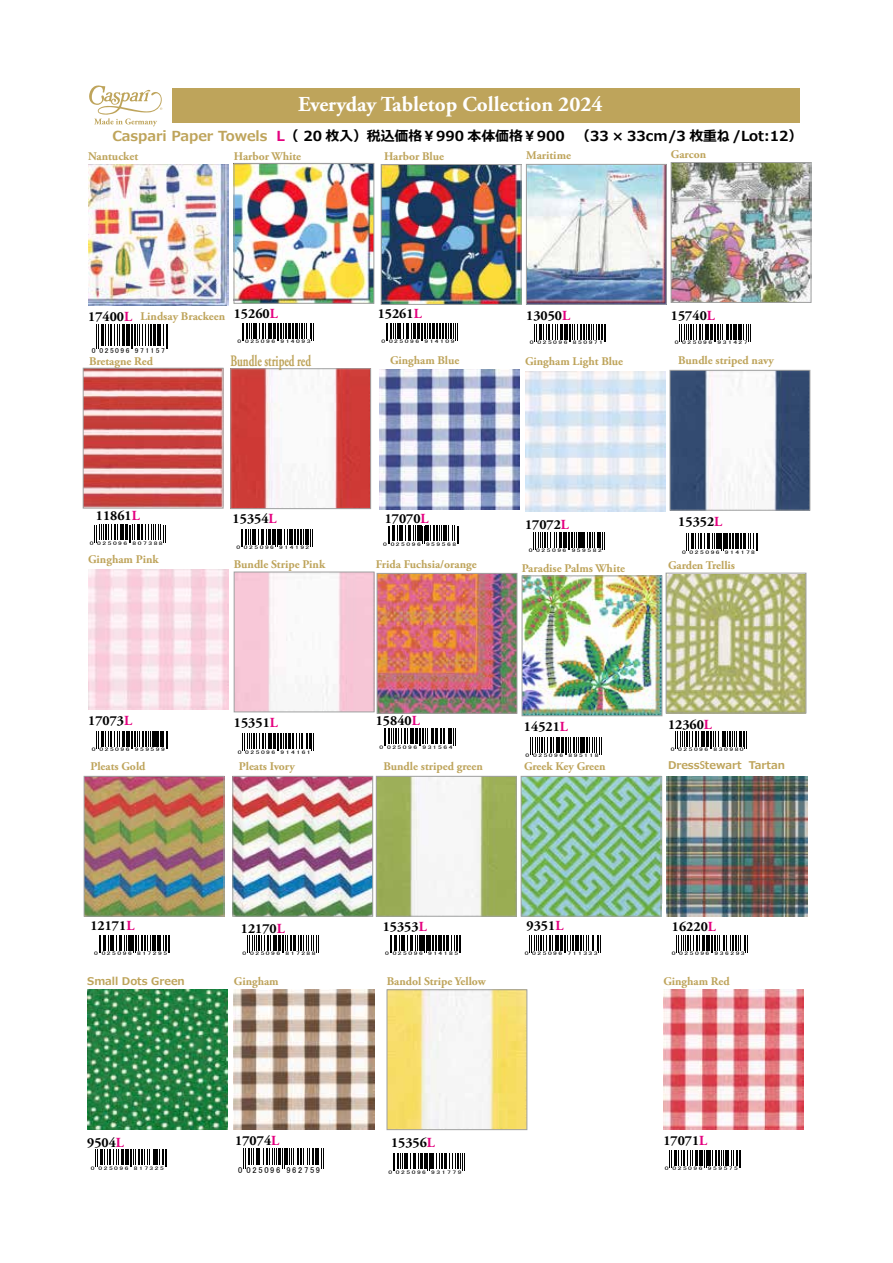
<style>
.page{position:relative;width:893px;height:1263px;background:#fff}
.page>*{position:absolute;margin:0;border:0;box-sizing:border-box;transform-origin:0 0}
.t1{font:700 21.3px "Adobe Garamond Pro";color:#fff}
.t2{font:700 15.9px "Adobe Garamond Pro";color:#bea45b;scale:.67 1}
.t3{font:700 13.8px "Adobe Garamond Pro";color:#000}
.t4{font:700 13.8px "Meiryo UI";color:#000}
.t5{font:700 11.7px "Adobe Garamond Pro";color:#bea45b}
.t6{font:700 10.65px "Meiryo UI";color:#bea45b}
.t7{font:8.4px "MS UI Gothic";letter-spacing:.2em;color:#000}
.t8{font:7.05px "MS UI Gothic";letter-spacing:.2em;color:#000;scale:1.06 1}
.t9{font:5.1px "MS UI Gothic";letter-spacing:.2em;color:#000;scale:1.49 1}
.s1{color:#bea45b}
.s2{color:#e4007f}
.s3{font-size:13.8px;color:#000}
.s4{font-size:13.8px;color:#e4007f}
</style>
<div class="page">
<svg style="left:89px;top:85px;width:73px;height:41px"></svg>
<div style="left:172px;top:88px;width:628px;height:34px;background:#bea45b"></div>
<img style="left:236px;top:165px;width:136px;height:137px">
<div style="left:234px;top:163px;width:140px;height:141px;border:1px solid #9fa0a0"></div>
<svg style="left:242px;top:323px;width:72px;height:18px"></svg>
<img style="left:383px;top:166px;width:136px;height:137px">
<div style="left:381px;top:164px;width:140px;height:141px;border:1px solid #9fa0a0"></div>
<svg style="left:386px;top:323px;width:72px;height:18px"></svg>
<img style="left:528px;top:166px;width:136px;height:136px">
<div style="left:526px;top:164px;width:140px;height:140px;border:1px solid #9fa0a0"></div>
<svg style="left:534px;top:324px;width:72px;height:18px"></svg>
<img style="left:673px;top:164px;width:136px;height:137px">
<div style="left:671px;top:162px;width:140px;height:141px;border:1px solid #9fa0a0"></div>
<svg style="left:679px;top:324px;width:72px;height:18px"></svg>
<img style="left:524px;top:578px;width:136px;height:136px">
<div style="left:522px;top:576px;width:140px;height:140px;border:1px solid #9fa0a0"></div>
<svg style="left:530px;top:737px;width:72px;height:18px"></svg>
<img style="left:663px;top:989px;width:141px;height:141px">
<img style="left:88px;top:570px;width:141px;height:140px">
<img style="left:236px;top:574px;width:136px;height:136px">
<div style="left:234px;top:572px;width:140px;height:140px;border:1px solid #9fa0a0"></div>
<svg style="left:242px;top:733px;width:72px;height:18px"></svg>
<svg style="left:669px;top:1150px;width:72px;height:18px"></svg>
<svg style="left:96px;top:731px;width:72px;height:18px"></svg>
<img style="left:233px;top:370px;width:136px;height:137px">
<div style="left:231px;top:368px;width:140px;height:141px;border:1px solid #9fa0a0"></div>
<svg style="left:241px;top:529px;width:72px;height:18px"></svg>
<img style="left:662px;top:776px;width:1px;height:128px">
<hr style="left:661px;top:776px;width:1px;height:128px;background:#9fa0a0">
<img style="left:523px;top:778px;width:136px;height:136px">
<div style="left:521px;top:776px;width:140px;height:140px;border:1px solid #9fa0a0"></div>
<svg style="left:529px;top:935px;width:72px;height:18px"></svg>
<img style="left:667px;top:776px;width:140px;height:140px">
<svg style="left:676px;top:935px;width:72px;height:18px"></svg>
<img style="left:87px;top:989px;width:141px;height:141px">
<svg style="left:95px;top:1149px;width:72px;height:18px"></svg>
<img style="left:379px;top:575px;width:136px;height:136px">
<div style="left:377px;top:573px;width:140px;height:140px;border:1px solid #9fa0a0"></div>
<svg style="left:384px;top:729px;width:72px;height:17px"></svg>
<img style="left:389px;top:991px;width:136px;height:137px">
<div style="left:387px;top:989px;width:140px;height:141px;border:1px solid #9fa0a0"></div>
<svg style="left:393px;top:1153px;width:72px;height:18px"></svg>
<img style="left:672px;top:372px;width:136px;height:136px">
<div style="left:670px;top:370px;width:140px;height:140px;border:1px solid #9fa0a0"></div>
<svg style="left:688px;top:533px;width:70px;height:18px"></svg>
<img style="left:379px;top:370px;width:141px;height:140px">
<svg style="left:388px;top:526px;width:71px;height:18px"></svg>
<img style="left:525px;top:371px;width:140px;height:140px">
<svg style="left:533px;top:532px;width:72px;height:18px"></svg>
<img style="left:378px;top:778px;width:136px;height:136px">
<div style="left:376px;top:776px;width:140px;height:140px;border:1px solid #9fa0a0"></div>
<svg style="left:390px;top:935px;width:71px;height:18px"></svg>
<img style="left:668px;top:575px;width:136px;height:136px">
<div style="left:666px;top:573px;width:140px;height:140px;border:1px solid #9fa0a0"></div>
<svg style="left:675px;top:731px;width:72px;height:18px"></svg>
<img style="left:235px;top:778px;width:136px;height:136px">
<div style="left:233px;top:776px;width:140px;height:140px;border:1px solid #9fa0a0"></div>
<img style="left:86px;top:778px;width:136px;height:136px">
<div style="left:84px;top:776px;width:140px;height:140px;border:1px solid #9fa0a0"></div>
<svg style="left:99px;top:935px;width:71px;height:18px"></svg>
<svg style="left:247px;top:935px;width:72px;height:18px"></svg>
<img style="left:85px;top:370px;width:136px;height:136px">
<div style="left:83px;top:368px;width:140px;height:140px;border:1px solid #9fa0a0"></div>
<svg style="left:94px;top:525px;width:72px;height:17px"></svg>
<img style="left:234px;top:989px;width:140px;height:141px">
<svg style="left:243px;top:1148px;width:81px;height:21px"></svg>
<img style="left:88px;top:165px;width:141px;height:140px">
<svg style="left:96px;top:324px;width:72px;height:25px"></svg>
<h1 class="t1" style="left:298px;top:92px;width:306px">Everyday Tabletop Collection 2024</h1>
<h3 class="t5" style="left:234px;top:149px;width:69px">Harbor White</h3>
<h3 class="t4" style="left:112px;top:127px;width:691px"><span class="s1">Caspari Paper Towels</span> <span class="s2">L</span>（ 20 枚入）税込価格￥990 本体価格￥900<span class="s2">　　</span>（33 × 33cm/3 枚重ね /Lot:12）</h3>
<h3 class="t5" style="left:671px;top:147px;width:37px">Garcon</h3>
<h3 class="t5" style="left:526px;top:148px;width:46px">Maritime</h3>
<h3 class="t5" style="left:88px;top:149px;width:51px">Nantucket</h3>
<h3 class="t5" style="left:384px;top:149px;width:62px">Harbor Blue</h3>
<h3 class="t3" style="left:234px;top:306px;width:46px">15260<span class="s2">L</span></h3>
<p class="t9" style="left:238px;top:339px;width:50px">0 025096 914093</p>
<h3 class="t5" style="left:88px;top:310px;width:138px"><span class="s3">17400</span><span class="s4">L</span> Lindsay Brackeen</h3>
<h3 class="t8" style="left:92px;top:346px;width:70px">0 025096 971157</h3>
<h2 class="t2" style="left:231px;top:351px;width:122px">Bundle striped red</h2>
<h3 class="t5" style="left:89px;top:355px;width:65px">Bretagne Red</h3>
<h3 class="t3" style="left:378px;top:306px;width:46px">15261<span class="s2">L</span></h3>
<p class="t9" style="left:381px;top:339px;width:50px">0 025096 914109</p>
<h3 class="t5" style="left:390px;top:354px;width:71px">Gingham Blue</h3>
<h3 class="t3" style="left:526px;top:308px;width:46px">13050<span class="s2">L</span></h3>
<p class="t9" style="left:530px;top:340px;width:50px">0 025096 850971</p>
<h3 class="t5" style="left:525px;top:354px;width:100px">Gingham Light Blue</h3>
<h3 class="t3" style="left:671px;top:307px;width:46px">15740<span class="s2">L</span></h3>
<p class="t9" style="left:675px;top:340px;width:50px">0 025096 931427</p>
<h3 class="t5" style="left:678px;top:353px;width:97px">Bundle striped navy</h3>
<h3 class="t3" style="left:96px;top:507px;width:46px">11861<span class="s2">L</span></h3>
<p class="t9" style="left:90px;top:541px;width:50px">0 025096 807388</p>
<h3 class="t3" style="left:233px;top:511px;width:46px">15354<span class="s2">L</span></h3>
<p class="t9" style="left:236px;top:545px;width:50px">0 025096 914192</p>
<h3 class="t5" style="left:88px;top:552px;width:72px">Gingham Pink</h3>
<h3 class="t5" style="left:234px;top:558px;width:93px">Bundle Stripe Pink</h3>
<h3 class="t3" style="left:385px;top:510px;width:46px">17070<span class="s2">L</span></h3>
<p class="t9" style="left:383px;top:542px;width:50px">0 025096 959568</p>
<h3 class="t5" style="left:376px;top:558px;width:102px">Frida Fuchsia/orange</h3>
<h3 class="t3" style="left:525px;top:516px;width:46px">17072<span class="s2">L</span></h3>
<p class="t9" style="left:529px;top:548px;width:50px">0 025096 959582</p>
<h3 class="t5" style="left:522px;top:561px;width:105px">Paradise Palms White</h3>
<h3 class="t3" style="left:678px;top:513px;width:46px">15352<span class="s2">L</span></h3>
<p class="t9" style="left:682px;top:549px;width:50px">0 025096 914178</p>
<h3 class="t5" style="left:668px;top:558px;width:69px">Garden Trellis</h3>
<h3 class="t3" style="left:88px;top:713px;width:46px">17073<span class="s2">L</span></h3>
<p class="t9" style="left:92px;top:747px;width:50px">0 025096 959599</p>
<h3 class="t5" style="left:90px;top:759px;width:57px">Pleats Gold</h3>
<h3 class="t3" style="left:234px;top:715px;width:46px">15351<span class="s2">L</span></h3>
<p class="t9" style="left:238px;top:749px;width:50px">0 025096 914161</p>
<h3 class="t5" style="left:239px;top:759px;width:58px">Pleats Ivory</h3>
<h3 class="t3" style="left:376px;top:713px;width:46px">15840<span class="s2">L</span></h3>
<p class="t9" style="left:380px;top:744px;width:50px">0 025096 931564</p>
<h3 class="t5" style="left:384px;top:759px;width:101px">Bundle striped green</h3>
<h3 class="t3" style="left:524px;top:718px;width:46px">14521<span class="s2">L</span></h3>
<p class="t9" style="left:526px;top:753px;width:50px">0 025096 895118</p>
<h3 class="t5" style="left:524px;top:759px;width:83px">Greek Key Green</h3>
<h3 class="t3" style="left:668px;top:716px;width:46px">12360<span class="s2">L</span></h3>
<p class="t9" style="left:671px;top:747px;width:50px">0 025096 830980</p>
<h3 class="t6" style="left:668px;top:758px;width:118px">DressStewart Tartan</h3>
<h3 class="t3" style="left:90px;top:918px;width:46px">12171<span class="s2">L</span></h3>
<p class="t9" style="left:94px;top:951px;width:50px">0 025096 817295</p>
<p class="t9" style="left:243px;top:951px;width:50px">0 025096 817288</p>
<h3 class="t3" style="left:241px;top:921px;width:46px">12170<span class="s2">L</span></h3>
<h3 class="t3" style="left:383px;top:918px;width:46px">15353<span class="s2">L</span></h3>
<p class="t9" style="left:385px;top:951px;width:50px">0 025096 914185</p>
<h3 class="t3" style="left:527px;top:918px;width:38px">9351<span class="s2">L</span></h3>
<p class="t9" style="left:525px;top:951px;width:50px">0 025096 711333</p>
<h3 class="t3" style="left:672px;top:918px;width:46px">16220<span class="s2">L</span></h3>
<p class="t9" style="left:672px;top:951px;width:50px">0 025096 936293</p>
<h3 class="t6" style="left:87px;top:973px;width:99px">Small Dots Green</h3>
<h3 class="t5" style="left:234px;top:974px;width:46px">Gingham</h3>
<h3 class="t5" style="left:387px;top:974px;width:100px">Bandol Stripe Yellow</h3>
<h3 class="t5" style="left:663px;top:974px;width:68px">Gingham Red</h3>
<h3 class="t3" style="left:87px;top:1134px;width:38px">9504<span class="s2">L</span></h3>
<p class="t9" style="left:91px;top:1165px;width:50px">0 025096 817325</p>
<h3 class="t3" style="left:235px;top:1133px;width:46px">17074<span class="s2">L</span></h3>
<h3 class="t7" style="left:238px;top:1166px;width:84px">0 025096 962759</h3>
<h3 class="t3" style="left:391px;top:1134px;width:46px">15356<span class="s2">L</span></h3>
<p class="t9" style="left:388px;top:1169px;width:50px">0 025096 931779</p>
<h3 class="t3" style="left:663px;top:1132px;width:46px">17071<span class="s2">L</span></h3>
<p class="t9" style="left:665px;top:1166px;width:50px">0 025096 959575</p>
</div>
